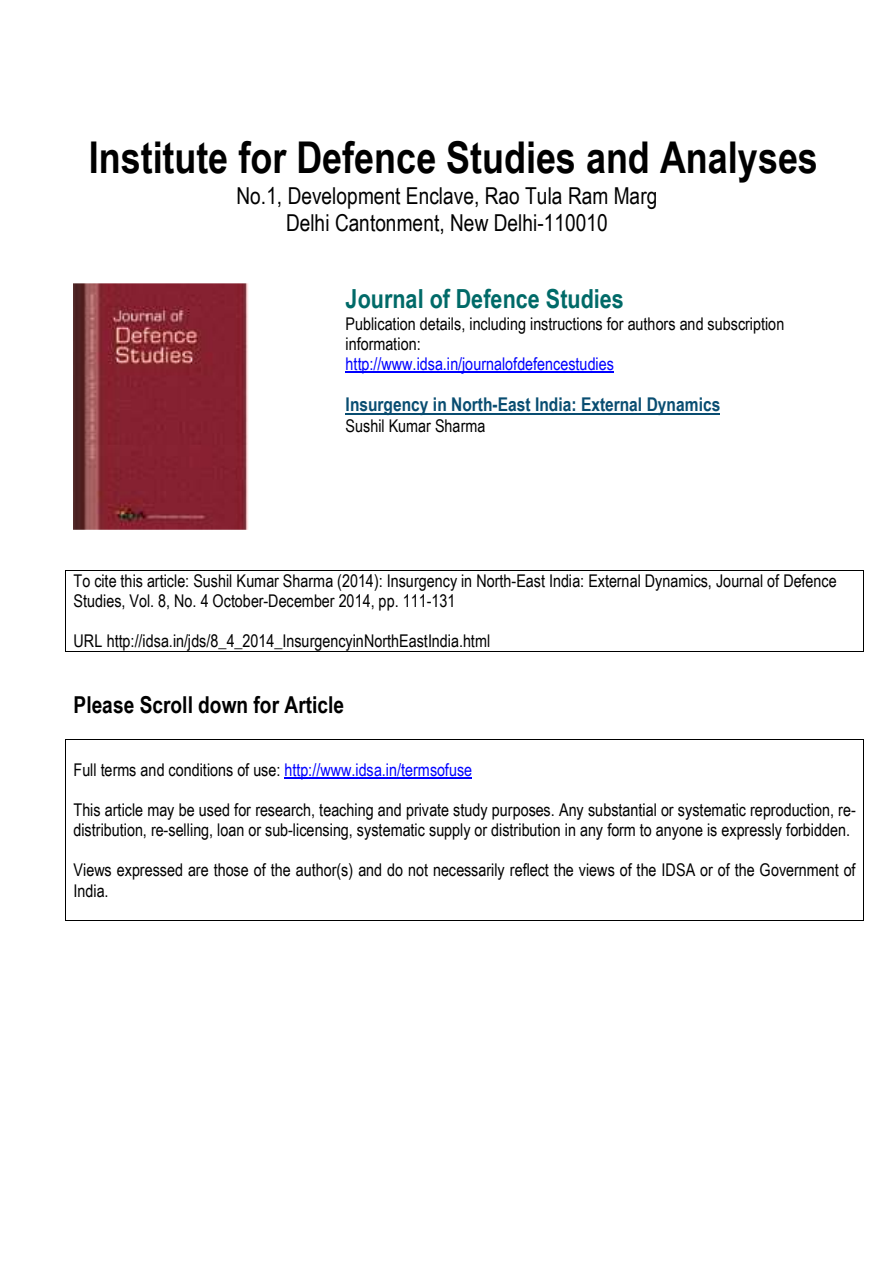
<style>
.page{position:relative;width:893px;height:1263px;background:#fff}
.page>*{position:absolute;margin:0;border:0;box-sizing:border-box;transform-origin:0 0}
.t1{font:700 43.8px "Arial Narrow";color:#000}
.t2{font:700 26.25px "Arial Narrow";color:#006a68}
.t3{font:23.25px/26.8px "Arial Narrow";color:#000;text-align:center}
.t4{font:700 23.25px "Arial Narrow";color:#000}
.t5{font:700 18.9px "Arial Narrow";color:#094d71}
.t6{font:17.55px/20px "Arial Narrow";color:#000}
.t7{font:17.55px "Arial Narrow";color:#00f}
.s1{color:#000}
</style>
<div class="page">
<img style="left:74px;top:283px;width:174px;height:247px">
<hr style="left:345px;top:372px;width:269px;height:1px;background:#00f">
<hr style="left:345px;top:413px;width:375px;height:2px;background:#094d71">
<hr style="left:67px;top:570px;width:796px;height:1px;background:#000">
<hr style="left:65px;top:571px;width:1px;height:80px;background:#000">
<hr style="left:863px;top:571px;width:1px;height:80px;background:#000">
<hr style="left:67px;top:651px;width:271px;height:1px;background:#000">
<hr style="left:338px;top:651px;width:525px;height:1px;background:#000">
<hr style="left:284px;top:778px;width:188px;height:1px;background:#00f">
<hr style="left:67px;top:739px;width:796px;height:1px;background:#000">
<hr style="left:65px;top:740px;width:1px;height:181px;background:#000">
<hr style="left:66px;top:921px;width:797px;height:1px;background:#000">
<hr style="left:863px;top:740px;width:1px;height:181px;background:#000">
<h1 class="t1" style="left:89px;top:141px;width:730px">Institute for Defence Studies and Analyses</h1>
<h3 class="t3" style="left:237px;top:185px;width:422px">No.1, Development Enclave, Rao Tula Ram Marg<br>Delhi Cantonment, New Delhi-110010</h3>
<h2 class="t2" style="left:345px;top:289px;width:279px">Journal of Defence Studies</h2>
<p class="t6" style="left:345px;top:315px;width:440px">Publication details, including instructions for authors and subscription information:</p>
<p class="t7" style="left:345px;top:357px;width:270px">http://www.idsa.in/journalofdefencestudies</p>
<p class="t5" style="left:345px;top:398px;width:376px">Insurgency in North-East India: External Dynamics</p>
<p class="t6" style="left:345px;top:417px;width:141px">Sushil Kumar Sharma</p>
<p class="t6" style="left:74px;top:572px;width:764px">To cite this article: Sushil Kumar Sharma (2014): Insurgency in North-East India: External Dynamics, Journal of Defence<br>Studies, Vol. 8, No. 4 October-December 2014, pp. 111-131</p>
<p class="t6" style="left:74px;top:633px;width:418px">URL http://idsa.in/jds/8_4_2014_InsurgencyinNorthEastIndia.html</p>
<h3 class="t4" style="left:74px;top:696px;width:272px">Please Scroll down for Article</h3>
<p class="t7" style="left:74px;top:763px;width:400px"><span class="s1">Full terms and conditions of use:</span> http://www.idsa.in/termsofuse</p>
<p class="t6" style="left:74px;top:802px;width:783px">This article may be used for research, teaching and private study purposes. Any substantial or systematic reproduction, re&shy;distribution, re-selling, loan or sub-licensing, systematic supply or distribution in any form to anyone is expressly forbidden.</p>
<p class="t6" style="left:74px;top:862px;width:783px">Views expressed are those of the author(s) and do not necessarily reflect the views of the IDSA or of the Government of<br>India.</p>
</div>
